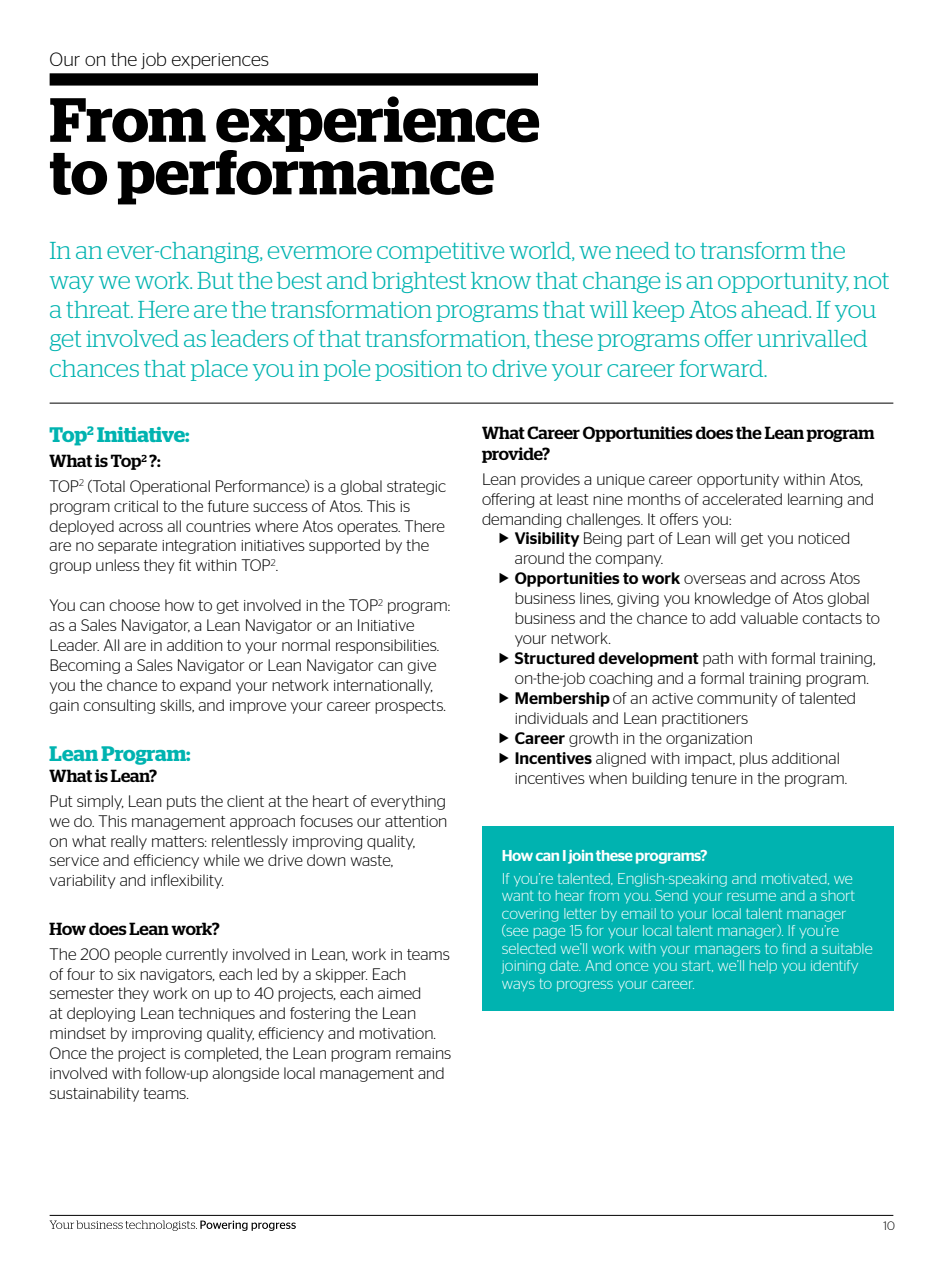
<style>
.page{position:relative;width:943px;height:1265px;background:#fff}
.page>*{position:absolute;margin:0;border:0;box-sizing:border-box;transform-origin:0 0}
.t1{font:600 62.3px/52.5px "Stag";color:#000}
.t2{font:300 24.5px/29.4px "Stag";letter-spacing:-.005em;color:#00b3b0}
.t3{font:600 21px "Stag";color:#00b3b0}
.t4{font:300 19.25px "Stag Sans";color:#000}
.t5{font:500 17.5px/21px "Stag";color:#000}
.t6{font:300 16.62px/19.9px "Stag Sans";color:#000}
.t7{font:300 15.75px/17.5px "Stag Sans";color:#fff}
.t8{font:500 15.75px "Stag Sans";letter-spacing:-.03em;color:#fff}
.t9{font:300 12.25px "Stag Sans";color:#000}
.s1{font-weight:500}
</style>
<div class="page">
<svg style="left:50px;top:1221px;width:246px;height:10px"></svg>
<hr style="left:50px;top:1215px;width:843px;height:1px;background:#000">
<div style="left:50px;top:73px;width:488px;height:13px;background:#000"></div>
<hr style="left:50px;top:403px;width:843px;height:1px;background:#000">
<div style="left:482px;top:826px;width:411px;height:185px;background:#00b3b0"></div>
<p class="t4" style="left:50px;top:48px;width:221px">Our on the job experiences</p>
<h1 class="t1" style="left:50px;top:93px;width:491px">From experience to performance</h1>
<p class="t2" style="left:50px;top:236px;width:841px">In an ever-changing, evermore competitive world, we need to transform the way we work. But the best and brightest know that change is an opportunity, not a threat. Here are the transformation programs that will keep Atos ahead. If you get involved as leaders of that transformation, these programs offer unrivalled chances that place you in pole position to drive your career forward.</p>
<p class="t3" style="left:50px;top:423px;width:141px">Top<sup>2</sup> Initiative:</p>
<p class="t5" style="left:50px;top:451px;width:113px">What is Top<sup>2</sup> ?:</p>
<p class="t6" style="left:50px;top:476px;width:398px">TOP<sup>2</sup> (Total Operational Performance) is a global strategic program critical to the future success of Atos. This is deployed across all countries where Atos operates. There are no separate integration initiatives supported by the group unless they fit within TOP<sup>2</sup>.</p>
<p class="t6" style="left:50px;top:595px;width:402px">You can choose how to get involved in the TOP<sup>2</sup> program: as a Sales Navigator, a Lean Navigator or an Initiative Leader. All are in addition to your normal responsibilities.<br>Becoming a Sales Navigator or Lean Navigator can give you the chance to expand your network internationally, gain consulting skills, and improve your career prospects.</p>
<p class="t3" style="left:50px;top:742px;width:142px">Lean Program:</p>
<p class="t5" style="left:50px;top:766px;width:109px">What is Lean?</p>
<p class="t6" style="left:50px;top:791px;width:399px">Put simply, Lean puts the client at the heart of everything we do. This management approach focuses our attention on what really matters: relentlessly improving quality, service and efficiency while we drive down waste, variability and inflexibility.</p>
<p class="t5" style="left:50px;top:919px;width:171px">How does Lean work?</p>
<p class="t6" style="left:50px;top:944px;width:403px">The 200 people currently involved in Lean, work in teams of four to six navigators, each led by a skipper. Each semester they work on up to 40 projects, each aimed<br>at deploying Lean techniques and fostering the Lean mindset by improving quality, efficiency and motivation.<br>Once the project is completed, the Lean program remains involved with follow-up alongside local management and sustainability teams.</p>
<p class="t5" style="left:482px;top:423px;width:394px">What Career Opportunities does the Lean program provide?</p>
<p class="t6" style="left:482px;top:469px;width:393px">Lean provides a unique career opportunity within Atos, offering at least nine months of accelerated learning and demanding challenges. It offers you:</p>
<p class="t6" style="left:515px;top:528px;width:367px"><span class="s1">Visibility</span> Being part of Lean will get you noticed around the company.<br><span class="s1">Opportunities to work</span> overseas and across Atos business lines, giving you knowledge of Atos global business and the chance to add valuable contacts to your network.<br><span class="s1">Structured development</span> path with formal training, on-the-job coaching and a formal training program.<br><span class="s1">Membership</span> of an active community of talented individuals and Lean practitioners<br><span class="s1">Career</span> growth in the organization<br><span class="s1">Incentives</span> aligned with impact, plus additional incentives when building tenure in the program.</p>
<p class="t8" style="left:502px;top:847px;width:207px">How can I join these programs?</p>
<p class="t7" style="left:502px;top:869px;width:372px">If you’re talented, English-speaking and motivated, we want to hear from you. Send your resume and a short covering letter by email to your local talent manager (see page 15 for your local talent manager). If you’re selected we’ll work with your managers to find a suitable joining date. And once you start, we’ll help you identify ways to progress your career.</p>
<p class="t9" style="left:883px;top:1219px;width:13px">10</p>
</div>
